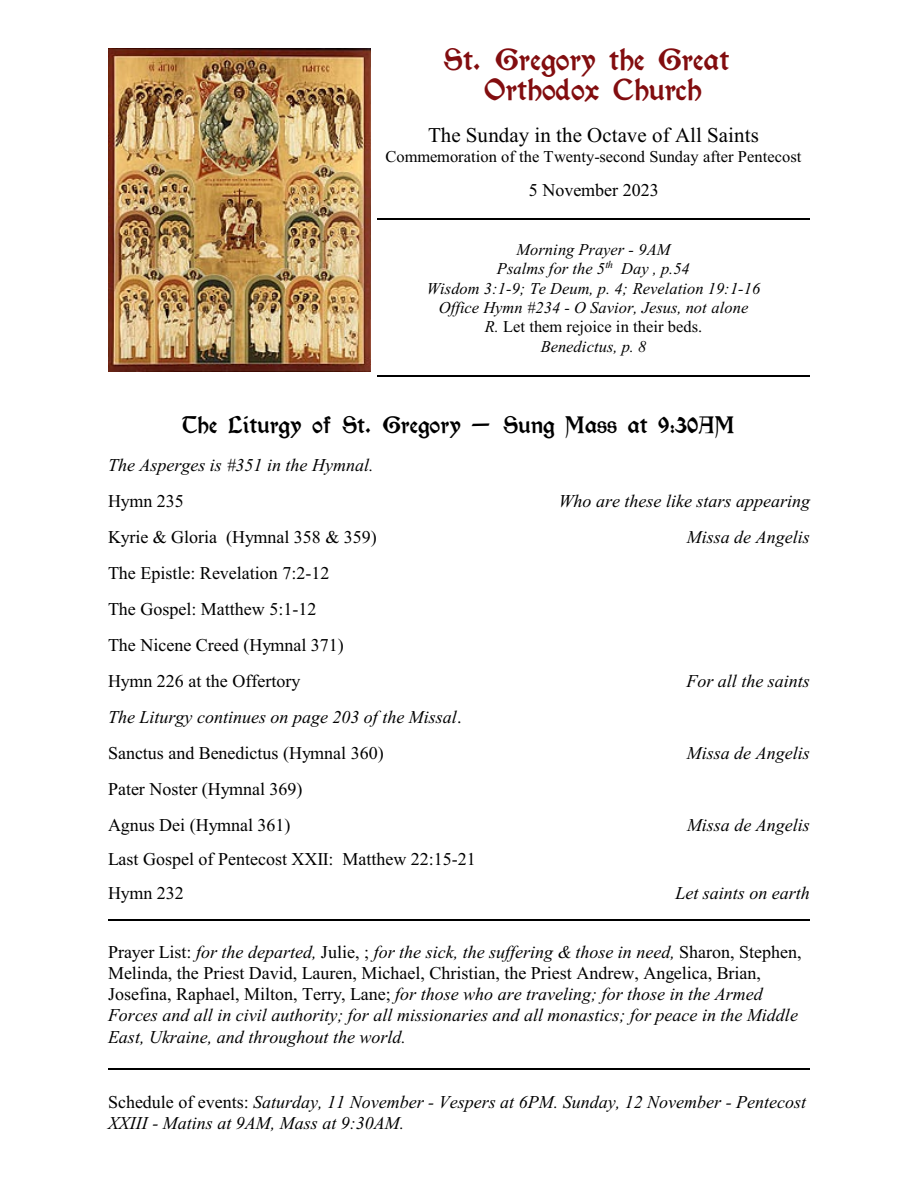
<style>
.page{position:relative;width:918px;height:1188px;background:#fff}
.page>*{position:absolute;margin:0;border:0;box-sizing:border-box;transform-origin:0 0}
.t1{font:27px/29.8px "Kelmscott";color:#820d0f;text-align:center}
.t2{font:21px "Kelmscott";color:#000}
.t3{font:21px "Times New Roman";letter-spacing:.005em;color:#000}
.t4{font:italic 18px/21.3px "Times New Roman";color:#000}
.t5{font:18px/36px "Times New Roman";color:#000}
.t6{font:italic 16.5px/19.5px "Times New Roman";color:#000;text-align:center}
.t7{font:16.5px "Times New Roman";color:#000}
.s1{font-style:normal}
</style>
<div class="page">
<img style="left:108px;top:48px;width:263px;height:324px">
<hr style="left:377px;top:218px;width:433px;height:2px;background:#000">
<hr style="left:377px;top:375px;width:433px;height:1px;background:#000">
<hr style="left:108px;top:920px;width:702px;height:1px;background:#000">
<hr style="left:108px;top:1068px;width:702px;height:1px;background:#000">
<h1 class="t1" style="left:444px;top:47px;width:287px">St. Gregory the Great<br>Orthodox Church</h1>
<p class="t3" style="left:428px;top:127px;width:332px">The Sunday in the Octave of All Saints</p>
<p class="t7" style="left:386px;top:151px;width:417px">Commemoration of the Twenty-second Sunday after Pentecost</p>
<p class="t5" style="left:529px;top:174px;width:131px">5 November 2023</p>
<p class="t6" style="left:427px;top:241px;width:335px">Morning Prayer - 9AM<br>Psalms for the 5<sup>th</sup> Day , p.54<br>Wisdom 3:1-9; Te Deum, p. 4; Revelation 19:1-16<br>Office Hymn #234 - O Savior, Jesus, not alone<br>R. <span class="s1">Let them rejoice in their beds.<br></span>Benedictus, p. 8</p>
<p class="t2" style="left:183px;top:415px;width:554px">The Liturgy of St. Gregory - Sung Mass at 9:30AM</p>
<p class="t4" style="left:108px;top:456px;width:267px">The Asperges is #351 in the Hymnal.</p>
<p class="t5" style="left:108px;top:484px;width:77px">Hymn 235</p>
<p class="t4" style="left:559px;top:492px;width:253px">Who are these like stars appearing</p>
<p class="t5" style="left:108px;top:520px;width:270px">Kyrie &amp; Gloria (Hymnal 358 &amp; 359)</p>
<p class="t4" style="left:687px;top:528px;width:124px">Missa de Angelis</p>
<p class="t5" style="left:108px;top:556px;width:237px">The Epistle: Revelation 7:2-12<br>The Gospel: Matthew 5:1-12<br>The Nicene Creed (Hymnal 371)<br>Hymn 226 at the Offertory</p>
<p class="t4" style="left:686px;top:672px;width:125px">For all the saints</p>
<p class="t4" style="left:108px;top:700px;width:355px;line-height:36px">The Liturgy continues on page 203 of the Missal<span class="s1">.<br>Sanctus and Benedictus (Hymnal 360)</span></p>
<p class="t5" style="left:108px;top:772px;width:196px">Pater Noster (Hymnal 369)<br>Agnus Dei (Hymnal 361)</p>
<p class="t5" style="left:108px;top:843px;width:369px;line-height:34.5px">Last Gospel of Pentecost XXII: Matthew 22:15-21<br>Hymn 232</p>
<p class="t4" style="left:687px;top:744px;width:124px">Missa de Angelis</p>
<p class="t4" style="left:687px;top:816px;width:124px">Missa de Angelis</p>
<p class="t4" style="left:675px;top:885px;width:136px">Let saints on earth</p>
<p class="t4" style="left:108px;top:943px;width:695px"><span class="s1">Prayer List:</span> for the departed, <span class="s1">Julie, ;</span> for the sick, the suffering &amp; those in need, <span class="s1">Sharon, Stephen, Melinda, the Priest David, Lauren, Michael, Christian, the Priest Andrew, Angelica, Brian, Josefina, Raphael, Milton, Terry, Lane;</span> for those who are traveling; for those in the Armed Forces and all in civil authority; for all missionaries and all monastics; for peace in the Middle East, Ukraine, and throughout the world.</p>
<p class="t4" style="left:108px;top:1093px;width:700px"><span class="s1">Schedule of events:</span> Saturday, 11 November - Vespers at 6PM. Sunday, 12 November - Pentecost<br>XXIII - Matins at 9AM, Mass at 9:30AM.</p>
</div>
